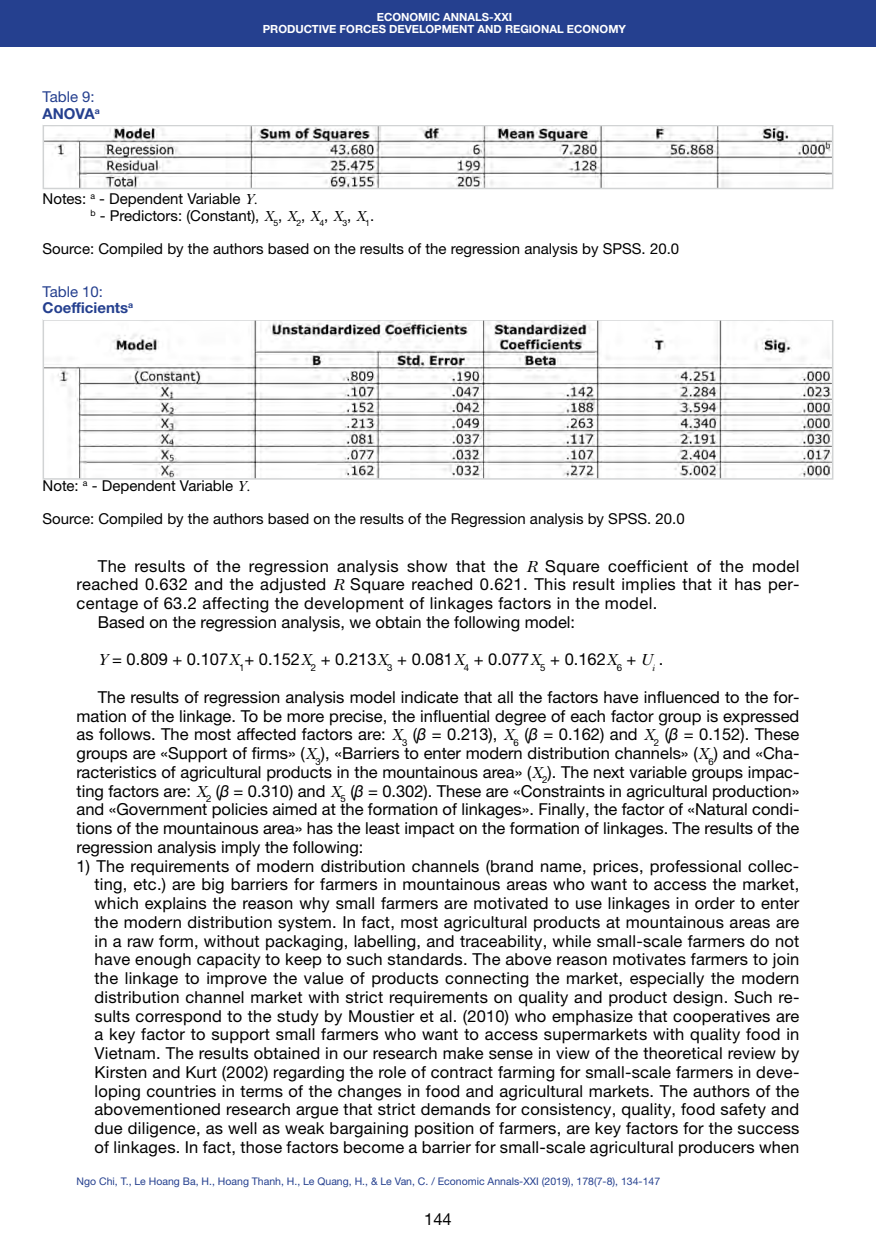
<style>
.page{position:relative;width:876px;height:1246px;background:#fff}
.page>*{position:absolute;margin:0;border:0;box-sizing:border-box;transform-origin:0 0}
.Список_2019{font:16.5px/18.8px "Helvetica Neue LTW1 G";letter-spacing:.015em;color:#000;text-align:justify}
.Абзац_2019{font:16.5px/18.8px "Helvetica Neue LTW1 G";color:#000;text-align:justify}
.Таблицы__рисунки__по{font:15px "Helvetica Neue LTW1 G";color:#000}
.Таблицы___рисунки_ша{font:700 15px "Helvetica Neue LTW1 G";color:#25408f}
.Таблицы___рисунки_ша-2{font:15px "Helvetica Neue LTW1 G";color:#25408f}
.Посада_2016{font:700 11.25px "Helvetica Neue LTW1 G";color:#fff}
.Нижний_колонтитул_20{font:10.5px "Helvetica Neue LTW1 G";color:#25408f}
.s1{font-family:"New Baskerville C";font-style:italic}
.s2{font-style:italic}
</style>
<div class="page">
<div style="left:0;top:0;width:876px;height:47px;background:#25408f"></div>
<img style="left:46px;top:128px;width:784px;height:58px">
<div style="left:43px;top:125px;width:790px;height:64px;border:2px solid #d1d3d4"></div>
<img style="left:46px;top:322px;width:784px;height:155px">
<div style="left:43px;top:319px;width:790px;height:161px;border:2px solid #d1d3d4"></div>
<p class="Таблицы___рисунки_ша-2" style="left:43px;top:88px;width:54px">Table 9:</p>
<p class="Таблицы___рисунки_ша" style="left:43px;top:104px;width:59px">ANOVA<sup>a</sup></p>
<p class="Посада_2016" style="left:377px;top:10px;width:137px">ECONOMIC ANNALS-XXI</p>
<p class="Посада_2016" style="left:263px;top:22px;width:365px">PRODUCTIVE FORCES DEVELOPMENT AND REGIONAL ECONOMY</p>
<p class="Таблицы__рисунки__по" style="left:43px;top:189px;width:217px">Notes: <sup>a</sup> - Dependent Variable <span class="s1">Y.</span></p>
<p class="Таблицы__рисунки__по" style="left:91px;top:206px;width:285px"><sup>b</sup> - Predictors: (Constant), <span class="s1">X</span><sub>5</sub>, <span class="s1">X</span><sub>2</sub>, <span class="s1">X</span><sub>4</sub>, <span class="s1">X</span><sub>3</sub>, <span class="s1">X</span><sub>1</sub>.</p>
<p class="Таблицы__рисунки__по" style="left:43px;top:239px;width:638px">Source: Compiled by the authors based on the results of the regression analysis by SPSS. 20.0</p>
<p class="Таблицы___рисунки_ша-2" style="left:43px;top:282px;width:62px">Table 10:</p>
<p class="Таблицы___рисунки_ша" style="left:43px;top:299px;width:92px">Coefficients<sup>a</sup></p>
<p class="Таблицы__рисунки__по" style="left:43px;top:476px;width:209px">Note: <sup>a</sup> - Dependent Variable <span class="s1">Y.</span></p>
<p class="Таблицы__рисунки__по" style="left:43px;top:509px;width:644px">Source: Compiled by the authors based on the results of the Regression analysis by SPSS. 20.0</p>
<p class="Абзац_2019" style="left:77px;top:556px;width:724px;text-indent:21px">The results of the regression analysis show that the <span class="s1">R</span> Square coefficient of the model reached 0.632 and the adjusted <span class="s1">R</span> Square reached 0.621. This result implies that it has per&shy;centage of 63.2 affecting the development of linkages factors in the model.</p>
<p class="Абзац_2019" style="left:98px;top:612px;width:479px">Based on the regression analysis, we obtain the following model:</p>
<p class="Абзац_2019" style="left:98px;top:650px;width:567px"><span class="s1">Y</span> = 0.809 + 0.107<span class="s1">X</span><sub>1</sub>+ 0.152<span class="s1">X</span><sub>2</sub> + 0.213<span class="s1">X</span><sub>3</sub> + 0.081<span class="s1">X</span><sub>4</sub> + 0.077<span class="s1">X</span><sub>5</sub> + 0.162<span class="s1">X</span><sub>6</sub> + <span class="s1">U</span><sub>i</sub> .</p>
<p class="Абзац_2019" style="left:77px;top:687px;width:724px;text-indent:21px">The results of regression analysis model indicate that all the factors have influenced to the for&shy;mation of the linkage. To be more precise, the influential degree of each factor group is expressed as follows. The most affected factors are: <span class="s1">X</span><sub>3</sub> (<span class="s2">β</span> = 0.213), <span class="s1">X</span><sub>6</sub> (<span class="s2">β</span> = 0.162) and <span class="s1">X</span><sub>2</sub> (<span class="s2">β</span> = 0.152). These groups are «Support of firms» (<span class="s1">X</span><sub>3</sub>), «Barriers to enter modern distribution channels» (<span class="s1">X</span><sub>6</sub>) and «Cha&shy;racteristics of agricultural products in the mountainous area» (<span class="s1">X</span><sub>2</sub>). The next variable groups impac&shy;ting factors are: <span class="s1">X</span><sub>2</sub> (<span class="s2">β</span> = 0.310) and <span class="s1">X</span><sub>5</sub> (<span class="s2">β</span> = 0.302). These are «Constraints in agricultural production» and «Government policies aimed at the formation of linkages». Finally, the factor of «Natural condi&shy;tions of the mountainous area» has the least impact on the formation of linkages. The results of the regression analysis imply the following:</p>
<p class="Список_2019" style="left:95px;top:856px;width:706px;text-indent:-18px">1) The requirements of modern distribution channels (brand name, prices, professional collec&shy;ting, etc.) are big barriers for farmers in mountainous areas who want to access the market, which explains the reason why small farmers are motivated to use linkages in order to enter the modern distribution system. In fact, most agricultural products at mountainous areas are in a raw form, without packaging, labelling, and traceability, while small-scale farmers do not have enough capacity to keep to such standards. The above reason motivates farmers to join the linkage to improve the value of products connecting the market, especially the modern distribution channel market with strict requirements on quality and product design. Such re&shy;sults correspond to the study by Moustier et al. (2010) who emphasize that cooperatives are a key factor to support small farmers who want to access supermarkets with quality food in Vietnam. The results obtained in our research make sense in view of the theoretical review by Kirsten and Kurt (2002) regarding the role of contract farming for small-scale farmers in deve&shy;loping countries in terms of the changes in food and agricultural markets. The authors of the abovementioned research argue that strict demands for consistency, quality, food safety and due diligence, as well as weak bargaining position of farmers, are key factors for the success of linkages. In fact, those factors become a barrier for small-scale agricultural producers when</p>
<p class="Нижний_колонтитул_20" style="left:77px;top:1174px;width:585px">Ngo Chi, T., Le Hoang Ba, H., Hoang Thanh, H., Le Quang, H., &amp; Le Van, C. / Economic Annals-XXI (2019), 178(7-8), 134-147</p>
<p class="Список_2019" style="left:424px;top:1209px;width:29px">144</p>
</div>
